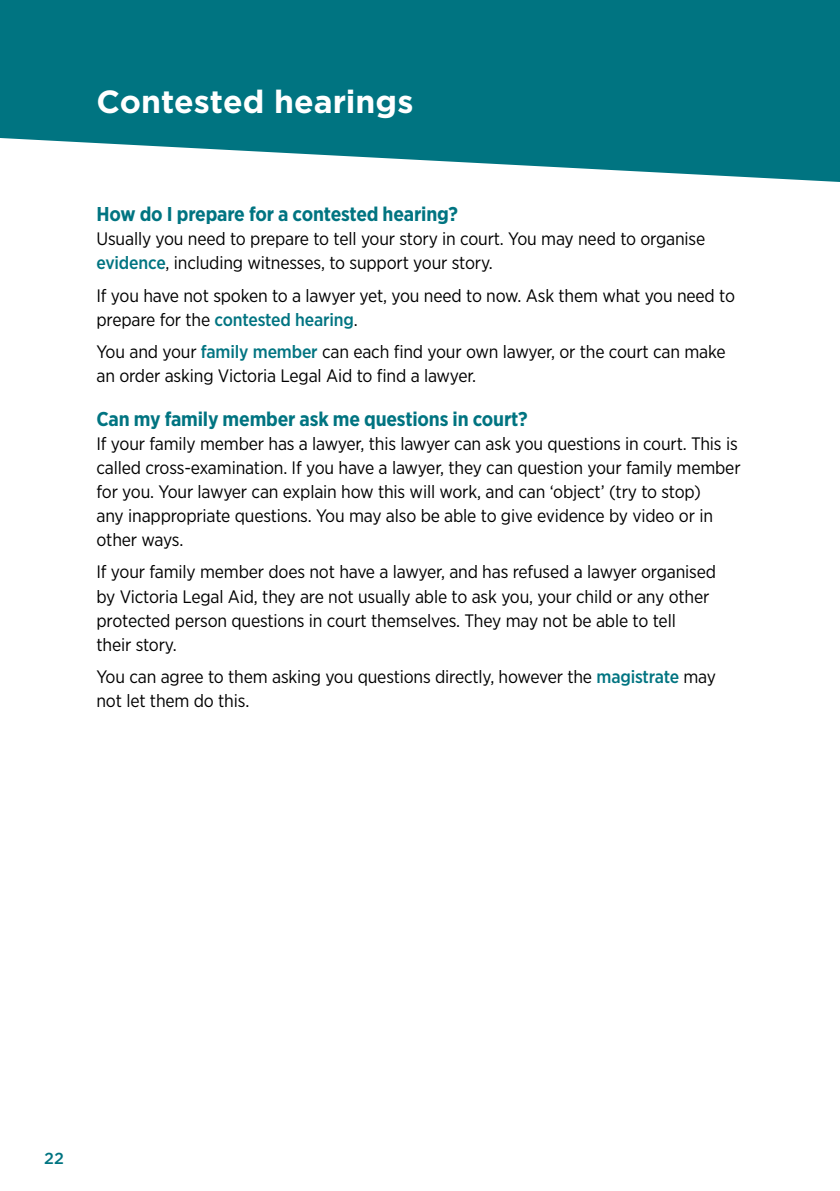
<style>
.page{position:relative;width:840px;height:1191px;background:#fff}
.page>*{position:absolute;margin:0;border:0;box-sizing:border-box;transform-origin:0 0}
.t1{font:700 32px "Gotham";color:#fff}
.t2{font:700 20px "Gotham Narrow";letter-spacing:-.01em;color:#007481}
.t3{font:18px/24px "Gotham Narrow";letter-spacing:-.01em;color:#000}
.t4{font:500 16px "Gotham";color:#007481}
.s1{font-weight:500;color:#007481}
</style>
<div class="page">
<svg style="left:0;top:0;width:839px;height:182px;background:#1e8490"></svg>
<h1 class="t1" style="left:96px;top:81px;width:318px">Contested hearings</h1>
<p class="t2" style="left:96px;top:201px;width:363px">How do I prepare for a contested hearing?</p>
<p class="t3" style="left:96px;top:226px;width:610px">Usually you need to prepare to tell your story in court. You may need to organise <span class="s1">evidence</span>, including witnesses, to support your story.</p>
<p class="t3" style="left:96px;top:283px;width:639px">If you have not spoken to a lawyer yet, you need to now. Ask them what you need to prepare for the <span class="s1">contested hearing</span>.</p>
<p class="t3" style="left:96px;top:339px;width:630px">You and your <span class="s1">family member</span> can each find your own lawyer, or the court can make an order asking Victoria Legal Aid to find a lawyer.</p>
<p class="t2" style="left:96px;top:406px;width:432px">Can my family member ask me questions in court?</p>
<p class="t3" style="left:96px;top:431px;width:645px">If your family member has a lawyer, this lawyer can ask you questions in court. This is called cross-examination. If you have a lawyer, they can question your family member for you. Your lawyer can explain how this will work, and can ‘object’ (try to stop)<br>any inappropriate questions. You may also be able to give evidence by video or in other ways.</p>
<p class="t3" style="left:96px;top:560px;width:620px">If your family member does not have a lawyer, and has refused a lawyer organised by Victoria Legal Aid, they are not usually able to ask you, your child or any other protected person questions in court themselves. They may not be able to tell<br>their story.</p>
<p class="t3" style="left:96px;top:664px;width:620px">You can agree to them asking you questions directly, however the <span class="s1">magistrate</span> may not let them do this.</p>
<p class="t4" style="left:44px;top:1148px;width:21px">22</p>
</div>
